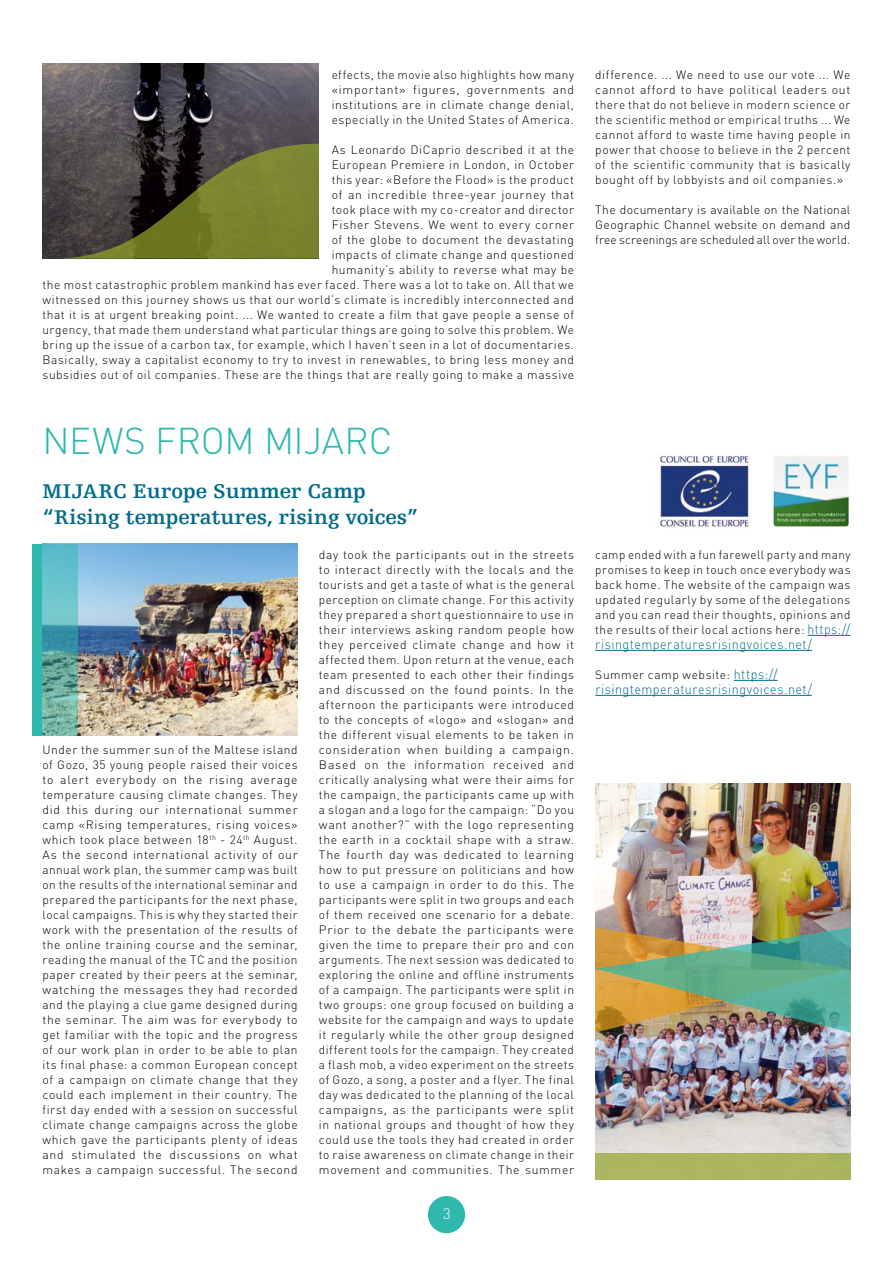
<style>
.page{position:relative;width:893px;height:1263px;background:#fff}
.page>*{position:absolute;margin:0;border:0;box-sizing:border-box;transform-origin:0 0}
.t1{font:300 36.9px "DIN";color:#2fb8ac}
.t2{font:700 21px/25.5px "Egyptienne FLT Std";letter-spacing:-.005em;color:#046d8b}
.t3{font:300 15px "DIN";color:#fff}
.t4{font:300 13.5px "DIN";letter-spacing:.04em;color:#046d8b;scale:.93 1}
.t5{font:300 12px/15px "DIN";letter-spacing:.045em;color:#000;text-align:justify}
.s1{font-size:13.5px;color:#046d8b}
</style>
<div class="page">
<div style="left:428px;top:1196px;width:37px;height:37px;background:#2fb8ac;border-radius:50%"></div>
<img style="left:43px;top:64px;width:276px;height:80px">
<img style="left:658px;top:454px;width:93px;height:74px">
<img style="left:772px;top:456px;width:78px;height:72px">
<img style="left:78px;top:544px;width:220px;height:191px">
<img style="left:595px;top:784px;width:255px;height:369px">
<svg style="left:42px;top:144px;width:277px;height:115px;background:#595b31"></svg>
<img style="left:595px;top:927px;width:255px;height:105px">
<svg style="left:32px;top:544px;width:46px;height:191px;background:#57b2b0"></svg>
<hr style="left:808px;top:635px;width:42px;height:1px;background:#046d8b">
<hr style="left:595px;top:650px;width:217px;height:1px;background:#046d8b">
<hr style="left:734px;top:680px;width:44px;height:1px;background:#046d8b">
<hr style="left:595px;top:695px;width:217px;height:1px;background:#046d8b">
<div style="left:595px;top:1153px;width:255px;height:26px;background:#abb65f"></div>
<p class="t5" style="left:332px;top:67px;width:244px">effects, the movie also highlights how many «important» figures, governments and institutions are in climate change denial, especially in the United States of America.</p>
<p class="t5" style="left:43px;top:142px;width:533px;text-align:right">As Leonardo DiCaprio described it at the<br>European Premiere in London, in October<br>this year: «Before the Flood» is the product<br>of an incredible three-year journey that<br>took place with my co-creator and director<br>Fisher Stevens. We went to every corner<br>of the globe to document the devastating<br>impacts of climate change and questioned<br>humanity’s ability to reverse what may be<br>the most catastrophic problem mankind has ever faced. There was a lot to take on. All that we witnessed on this journey shows us that our world’s climate is incredibly interconnected and that it is at urgent breaking point. ... We wanted to create a film that gave people a sense of urgency, that made them understand what particular things are going to solve this problem. We bring up the issue of a carbon tax, for example, which I haven’t seen in a lot of documentaries.<br>Basically, sway a capitalist economy to try to invest in renewables, to bring less money and subsidies out of oil companies. These are the things that are really going to make a massive</p>
<h1 class="t1" style="left:43px;top:418px;width:352px">NEWS FROM MIJARC</h1>
<h2 class="t2" style="left:43px;top:479px;width:378px">MIJARC Europe Summer Camp “Rising temperatures, rising voices”</h2>
<p class="t5" style="left:595px;top:67px;width:257px">difference. ... We need to use our vote ... We cannot afford to have political leaders out there that do not believe in modern science or the scientific method or empirical truths ... We cannot afford to waste time having people in power that choose to believe in the 2 percent of the scientific community that is basically bought off by lobbyists and oil companies.»</p>
<p class="t5" style="left:595px;top:202px;width:257px">The documentary is available on the National Geographic Channel website on demand and free screenings are scheduled all over the world.</p>
<p class="t5" style="left:43px;top:742px;width:257px">Under the summer sun of the Maltese island of Gozo, 35 young people raised their voices to alert everybody on the rising average temperature causing climate changes. They did this during our international summer camp «Rising temperatures, rising voices» which took place between 18<sup>th</sup> - 24<sup>th</sup> August.<br>As the second international activity of our annual work plan, the summer camp was built on the results of the international seminar and prepared the participants for the next phase, local campaigns. This is why they started their work with the presentation of the results of the online training course and the seminar, reading the manual of the TC and the position paper created by their peers at the seminar, watching the messages they had recorded and the playing a clue game designed during the seminar. The aim was for everybody to get familiar with the topic and the progress of our work plan in order to be able to plan its final phase: a common European concept of a campaign on climate change that they could each implement in their country. The first day ended with a session on successful climate change campaigns across the globe which gave the participants plenty of ideas and stimulated the discussions on what makes a campaign successful. The second</p>
<p class="t5" style="left:319px;top:547px;width:257px">day took the participants out in the streets to interact directly with the locals and the tourists and get a taste of what is the general perception on climate change. For this activity they prepared a short questionnaire to use in their interviews asking random people how they perceived climate change and how it affected them. Upon return at the venue, each team presented to each other their findings and discussed on the found points. In the afternoon the participants were introduced to the concepts of «logo» and «slogan» and the different visual elements to be taken in consideration when building a campaign.<br>Based on the information received and critically analysing what were their aims for the campaign, the participants came up with a slogan and a logo for the campaign: “Do you want another?” with the logo representing the earth in a cocktail shape with a straw.<br>The fourth day was dedicated to learning how to put pressure on politicians and how to use a campaign in order to do this. The participants were split in two groups and each of them received one scenario for a debate.<br>Prior to the debate the participants were given the time to prepare their pro and con arguments. The next session was dedicated to exploring the online and offline instruments of a campaign. The participants were split in two groups: one group focused on building a website for the campaign and ways to update it regularly while the other group designed different tools for the campaign. They created a flash mob, a video experiment on the streets of Gozo, a song, a poster and a flyer. The final day was dedicated to the planning of the local campaigns, as the participants were split in national groups and thought of how they could use the tools they had created in order to raise awareness on climate change in their movement and communities. The summer</p>
<p class="t5" style="left:595px;top:547px;width:257px">camp ended with a fun farewell party and many promises to keep in touch once everybody was back home. The website of the campaign was updated regularly by some of the delegations and you can read their thoughts, opinions and the results of their local actions here: <span class="s1">https://</span></p>
<p class="t4" style="left:595px;top:636px;width:234px">risingtemperaturesrisingvoices.net/</p>
<p class="t5" style="left:595px;top:667px;width:184px">Summer camp website: <span class="s1">https://</span></p>
<p class="t4" style="left:595px;top:681px;width:234px">risingtemperaturesrisingvoices.net/</p>
<p class="t3" style="left:443px;top:1204px;width:9px">3</p>
</div>
